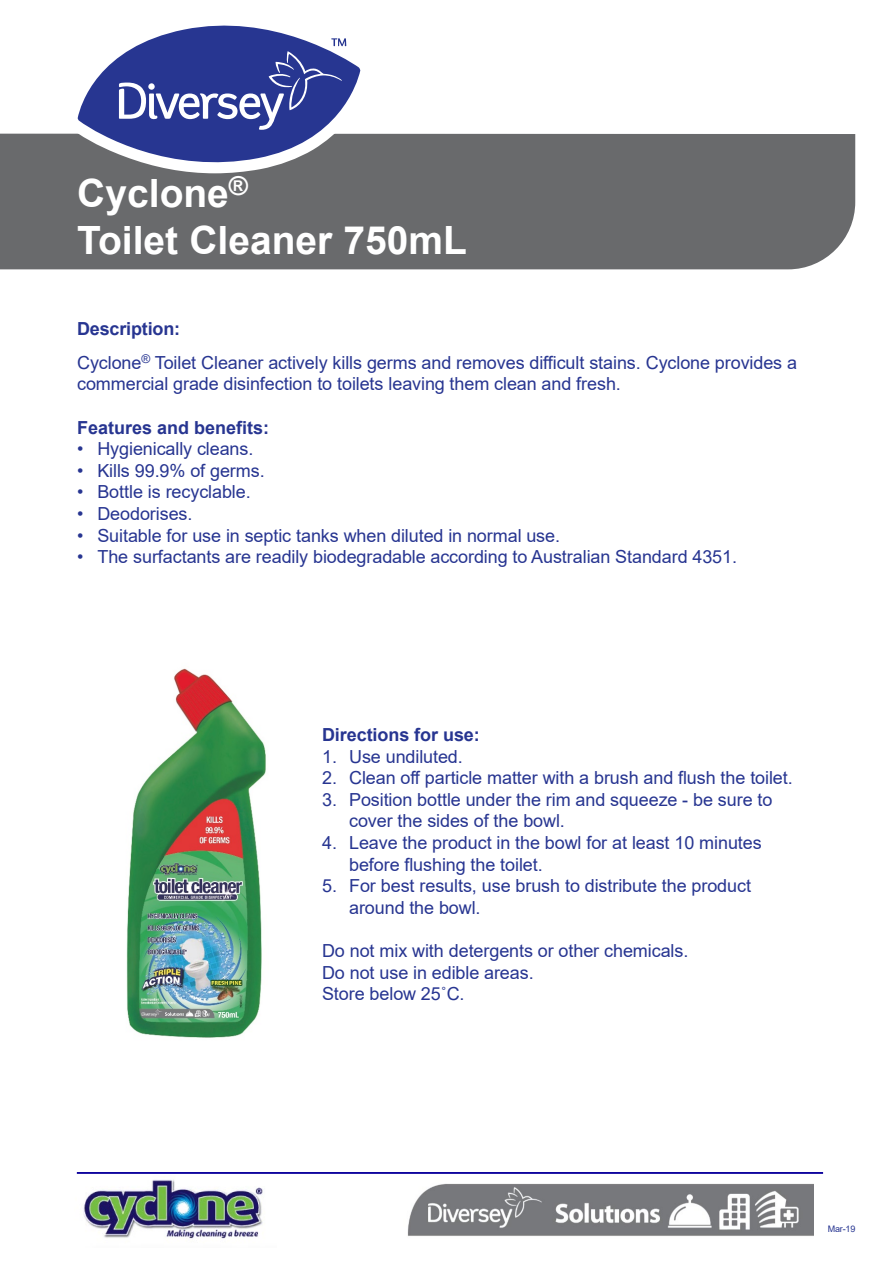
<style>
.page{position:relative;width:893px;height:1263px;background:#fff}
.page>*{position:absolute;margin:0;border:0;box-sizing:border-box;transform-origin:0 0}
.t1{font:700 39px/46.8px "Arial";color:#fff}
.t2{font:18px/21.6px "Arial";letter-spacing:-.005em;color:#273591}
.t3{font:700 18px "Arial";letter-spacing:-.005em;color:#273591}
.t4{font:9px "Arial";color:#273591}
</style>
<div class="page">
<div style="left:0;top:134px;width:855px;height:135px;background:#696a6c"></div>
<svg style="left:360px;top:69px;width:15px;height:104px"></svg>
<svg style="left:155px;top:25px;width:205px;height:150px"></svg>
<svg style="left:35px;top:38px;width:311px;height:232px"></svg>
<img style="left:126px;top:668px;width:140px;height:370px">
<img style="left:407px;top:1183px;width:406px;height:53px">
<img style="left:83px;top:1180px;width:180px;height:59px">
<hr style="left:77px;top:1172px;width:746px;height:2px;background:#0f059e">
<h1 class="t1" style="left:77px;top:170px;width:391px">Cyclone<sup>®<br></sup>Toilet Cleaner 750mL</h1>
<p class="t3" style="left:77px;top:316px;width:105px">Description:</p>
<p class="t2" style="left:77px;top:352px;width:721px">Cyclone<sup>®</sup> Toilet Cleaner actively kills germs and removes difficult stains. Cyclone provides a commercial grade disinfection to toilets leaving them clean and fresh.</p>
<p class="t3" style="left:77px;top:415px;width:194px">Features and benefits:</p>
<p class="t2" style="left:77px;top:438px;width:178px">• Hygienically cleans.</p>
<p class="t2" style="left:77px;top:460px;width:189px">• Kills 99.9% of germs.</p>
<p class="t2" style="left:77px;top:481px;width:175px">• Bottle is recyclable.</p>
<p class="t2" style="left:77px;top:503px;width:117px">• Deodorises.</p>
<p class="t2" style="left:77px;top:524px;width:484px">• Suitable for use in septic tanks when diluted in normal use.</p>
<p class="t2" style="left:77px;top:546px;width:661px">• The surfactants are readily biodegradable according to Australian Standard 4351.</p>
<p class="t3" style="left:322px;top:722px;width:159px">Directions for use:</p>
<p class="t2" style="left:322px;top:745px;width:142px">1. Use undiluted.</p>
<p class="t2" style="left:322px;top:767px;width:472px">2. Clean off particle matter with a brush and flush the toilet.</p>
<p class="t2" style="left:349px;top:789px;width:425px;text-indent:-27px">3. Position bottle under the rim and squeeze - be sure to cover the sides of the bowl.</p>
<p class="t2" style="left:349px;top:832px;width:414px;text-indent:-27px">4. Leave the product in the bowl for at least 10 minutes before flushing the toilet.</p>
<p class="t2" style="left:349px;top:875px;width:403px;text-indent:-27px">5. For best results, use brush to distribute the product around the bowl.</p>
<p class="t2" style="left:322px;top:940px;width:368px">Do not mix with detergents or other chemicals.</p>
<p class="t2" style="left:322px;top:961px;width:213px">Do not use in edible areas.</p>
<p class="t2" style="left:322px;top:983px;width:144px">Store below 25˚C.</p>
<p class="t4" style="left:827px;top:1223px;width:29px">Mar-19</p>
</div>
